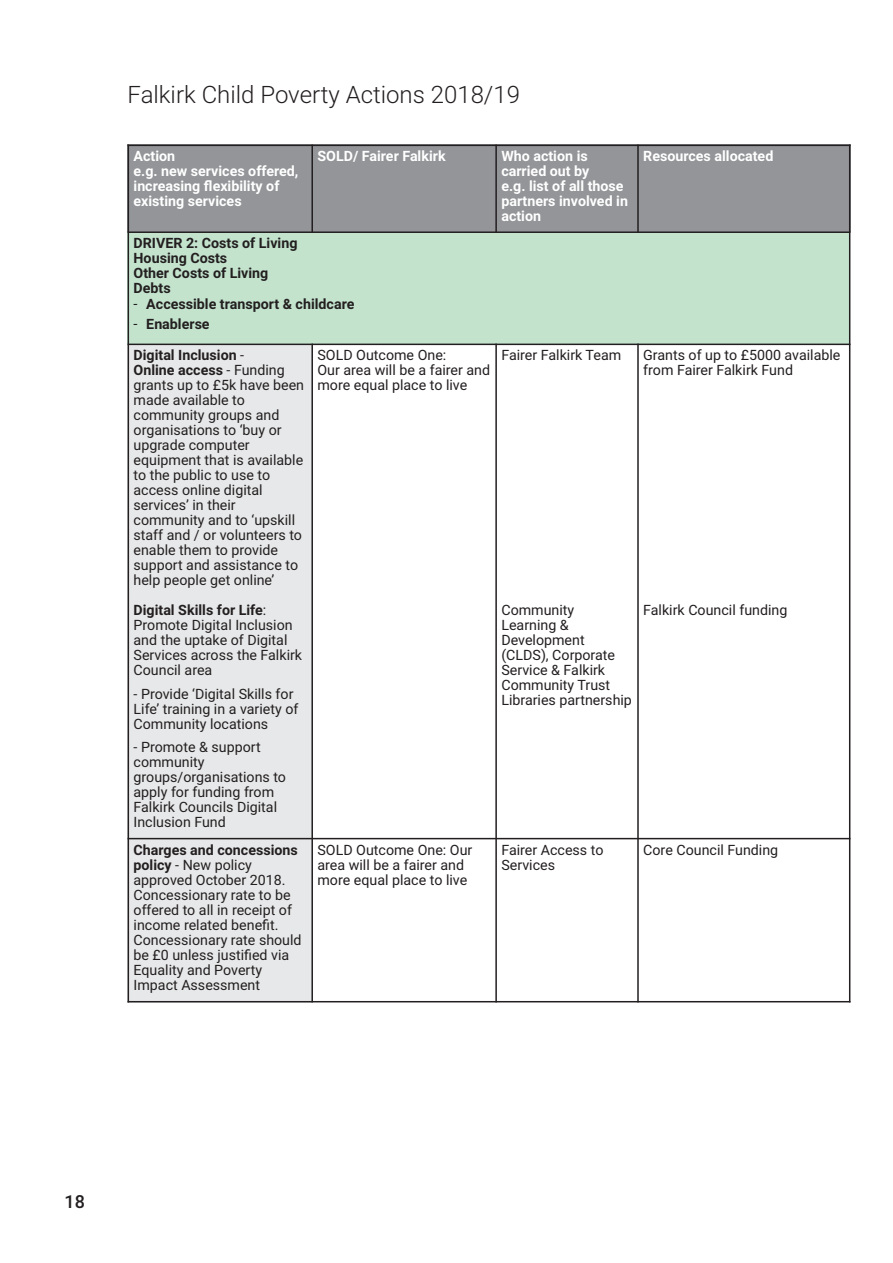
<style>
.page{position:relative;width:893px;height:1263px;background:#fff}
.page>*{position:absolute;margin:0;border:0;box-sizing:border-box;transform-origin:0 0}
.t1{font:300 24px "Roboto";color:#231f20}
.t2{font:500 18px "Roboto";color:#231f20}
.t3{font:14.25px/15px "Roboto";color:#231f20}
.t4{font:700 14.25px/15px "Roboto";color:#fff}
.t5{font:700 14.25px/15px "Roboto";color:#231f20}
.s1{font-weight:400;font-style:italic;font-size:15px}
.s2{font-weight:700}
</style>
<div class="page">
<div style="left:128px;top:145px;width:184px;height:87px;background:#939598"></div>
<div style="left:312px;top:145px;width:184px;height:87px;background:#939598"></div>
<div style="left:496px;top:145px;width:142px;height:87px;background:#939598"></div>
<div style="left:638px;top:145px;width:212px;height:87px;background:#939598"></div>
<div style="left:128px;top:232px;width:722px;height:112px;background:#c3e3cd"></div>
<div style="left:128px;top:344px;width:184px;height:495px;background:#e7e8e9"></div>
<div style="left:128px;top:839px;width:184px;height:163px;background:#e7e8e9"></div>
<hr style="left:128px;top:145px;width:1px;height:857px;background:#231f20">
<hr style="left:311px;top:145px;width:2px;height:88px;background:#231f20">
<hr style="left:311px;top:344px;width:2px;height:658px;background:#231f20">
<hr style="left:495px;top:145px;width:2px;height:88px;background:#231f20">
<hr style="left:495px;top:344px;width:2px;height:658px;background:#231f20">
<hr style="left:637px;top:145px;width:2px;height:88px;background:#231f20">
<hr style="left:637px;top:344px;width:2px;height:658px;background:#231f20">
<hr style="left:849px;top:145px;width:1px;height:857px;background:#231f20">
<hr style="left:128px;top:145px;width:722px;height:1px;background:#231f20">
<hr style="left:128px;top:231px;width:722px;height:2px;background:#231f20">
<hr style="left:128px;top:344px;width:722px;height:1px;background:#231f20">
<hr style="left:128px;top:838px;width:722px;height:1px;background:#231f20">
<hr style="left:128px;top:1001px;width:722px;height:1px;background:#231f20">
<h1 class="t1" style="left:128px;top:81px;width:394px">Falkirk Child Poverty Actions 2018/19</h1>
<p class="t4" style="left:134px;top:149px;width:166px">Action<br>e.g. new services offered, increasing flexibility of existing services</p>
<p class="t4" style="left:317px;top:149px;width:130px">SOLD/ Fairer Falkirk</p>
<p class="t4" style="left:501px;top:149px;width:128px">Who action is carried out by<br>e.g. list of all those partners involved in action</p>
<p class="t4" style="left:643px;top:149px;width:132px">Resources allocated</p>
<p class="t5" style="left:134px;top:236px;width:165px">DRIVER 2: Costs of Living<br>Housing Costs<br>Other Costs of Living<br>Debts</p>
<p class="t5" style="left:134px;top:296px;width:222px"><span class="s1">-</span> Accessible transport &amp; childcare</p>
<p class="t5" style="left:134px;top:316px;width:78px"><span class="s1">-</span> Enablerse</p>
<p class="t3" style="left:134px;top:348px;width:172px"><span class="s2">Digital Inclusion</span> -<br><span class="s2">Online access</span> - Funding grants up to £5k have been made available to community groups and organisations to ‘buy or upgrade computer equipment that is available to the public to use to access online digital services’ in their community and to ‘upskill staff and / or volunteers to enable them to provide support and assistance to help people get online’</p>
<p class="t3" style="left:134px;top:603px;width:170px"><span class="s2">Digital Skills for Life</span>:<br>Promote Digital Inclusion and the uptake of Digital<br>Services across the Falkirk<br>Council area</p>
<p class="t3" style="left:134px;top:686px;width:166px">- Provide ‘Digital Skills for<br>Life’ training in a variety of<br>Community locations</p>
<p class="t3" style="left:134px;top:740px;width:154px">- Promote &amp; support community groups/organisations to apply for funding from<br>Falkirk Councils Digital<br>Inclusion Fund</p>
<p class="t3" style="left:643px;top:348px;width:199px">Grants of up to £5000 available from Fairer Falkirk Fund</p>
<p class="t3" style="left:317px;top:348px;width:174px">SOLD Outcome One:<br>Our area will be a fairer and more equal place to live</p>
<p class="t3" style="left:501px;top:348px;width:121px">Fairer Falkirk Team</p>
<p class="t3" style="left:643px;top:603px;width:146px">Falkirk Council funding</p>
<p class="t3" style="left:501px;top:603px;width:132px">Community<br>Learning &amp;<br>Development (CLDS), Corporate<br>Service &amp; Falkirk<br>Community Trust<br>Libraries partnership</p>
<p class="t3" style="left:134px;top:842px;width:170px"><span class="s2">Charges and concessions policy</span> - New policy approved October 2018.<br>Concessionary rate to be offered to all in receipt of income related benefit.<br>Concessionary rate should be £0 unless justified via<br>Equality and Poverty<br>Impact Assessment</p>
<p class="t3" style="left:317px;top:842px;width:156px">SOLD Outcome One: Our area will be a fairer and more equal place to live</p>
<p class="t3" style="left:501px;top:842px;width:104px">Fairer Access to<br>Services</p>
<p class="t3" style="left:643px;top:842px;width:136px">Core Council Funding</p>
<p class="t2" style="left:65px;top:1192px;width:22px">18</p>
</div>
